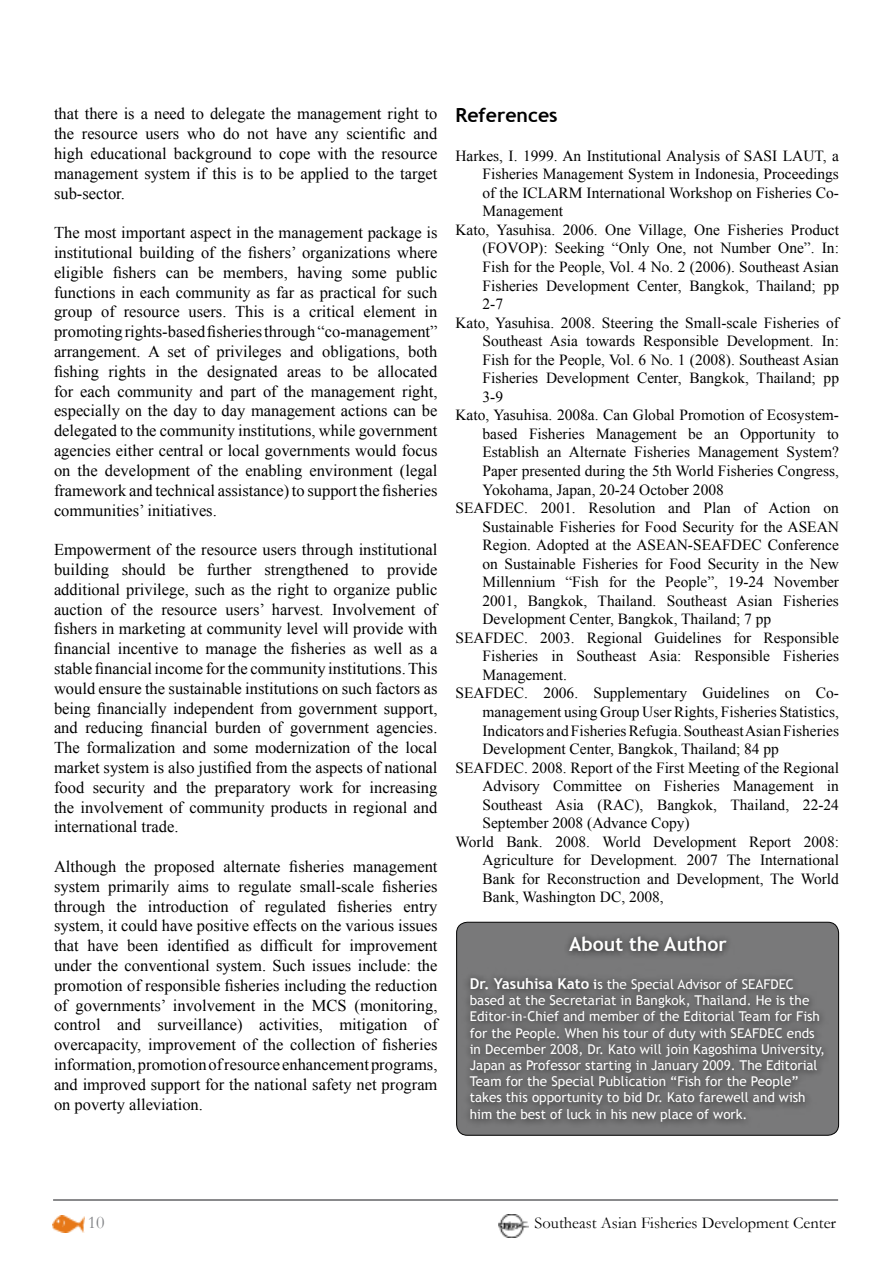
<style>
.page{position:relative;width:893px;height:1263px;background:#fff}
.page>*{position:absolute;margin:0;border:0;box-sizing:border-box;transform-origin:0 0}
.t1{font:700 19.5px "Trebuchet MS";color:#fff}
.t2{font:700 19.5px "Trebuchet MS";color:#000}
.t3{font:18px "Garamond";color:#808285}
.t4{font:16.5px/19.8px "Times New Roman";color:#000;text-align:justify}
.t5{font:16.5px "Garamond";color:#000}
.t6{font:15.45px "Times New Roman";color:#000}
.t7{font:13.5px/16.2px "Trebuchet MS";color:#fff}
.s1{font-weight:700;font-size:15px}
.s2{font-weight:700}
</style>
<div class="page">
<img style="left:53px;top:1216px;width:32px;height:16px">
<img style="left:498px;top:1215px;width:31px;height:22px">
<hr style="left:53px;top:1199px;width:785px;height:2px;background:#636466">
<div style="left:457px;top:922px;width:382px;height:213px;background:#79797a;border-radius:11px"></div>
<div style="left:456px;top:922px;width:383px;height:214px;border:1px solid #000;border-radius:11px"></div>
<div style="left:462px;top:929px;width:368px;height:199px;background:#000;opacity:.75"></div>
<p class="t4" style="left:54px;top:104px;width:385px">that there is a need to delegate the management right to the resource users who do not have any scientific and high educational background to cope with the resource management system if this is to be applied to the target sub-sector.</p>
<p class="t4" style="left:54px;top:223px;width:385px">The most important aspect in the management package is institutional building of the fishers’ organizations where eligible fishers can be members, having some public functions in each community as far as practical for such group of resource users. This is a critical element in promoting rights-based fisheries through “co-management” arrangement. A set of privileges and obligations, both fishing rights in the designated areas to be allocated for each community and part of the management right, especially on the day to day management actions can be delegated to the community institutions, while government agencies either central or local governments would focus on the development of the enabling environment (legal framework and technical assistance) to support the fisheries communities’ initiatives.</p>
<p class="t4" style="left:54px;top:539px;width:385px">Empowerment of the resource users through institutional building should be further strengthened to provide additional privilege, such as the right to organize public auction of the resource users’ harvest. Involvement of fishers in marketing at community level will provide with financial incentive to manage the fisheries as well as a stable financial income for the community institutions. This would ensure the sustainable institutions on such factors as being financially independent from government support, and reducing financial burden of government agencies.<br>The formalization and some modernization of the local market system is also justified from the aspects of national food security and the preparatory work for increasing the involvement of community products in regional and international trade.</p>
<p class="t4" style="left:54px;top:856px;width:385px">Although the proposed alternate fisheries management system primarily aims to regulate small-scale fisheries through the introduction of regulated fisheries entry system, it could have positive effects on the various issues that have been identified as difficult for improvement under the conventional system. Such issues include: the promotion of responsible fisheries including the reduction of governments’ involvement in the MCS (monitoring, control and surveillance) activities, mitigation of overcapacity, improvement of the collection of fisheries information, promotion of resource enhancement programs, and improved support for the national safety net program on poverty alleviation.</p>
<p class="t2" style="left:455px;top:103px;width:104px">References</p>
<p class="t6" style="left:455px;top:145px;width:385px">Harkes, I. 1999. An Institutional Analysis of SASI LAUT, a</p>
<p class="t6" style="left:482px;top:164px;width:358px">Fisheries Management System in Indonesia, Proceedings</p>
<p class="t6" style="left:482px;top:182px;width:358px">of the ICLARM International Workshop on Fisheries Co-</p>
<p class="t6" style="left:482px;top:201px;width:82px">Management</p>
<p class="t6" style="left:455px;top:219px;width:385px">Kato, Yasuhisa. 2006. One Village, One Fisheries Product</p>
<p class="t6" style="left:482px;top:238px;width:358px">(FOVOP): Seeking “Only One, not Number One”. In:</p>
<p class="t6" style="left:482px;top:256px;width:358px">Fish for the People, Vol. 4 No. 2 (2006). Southeast Asian</p>
<p class="t6" style="left:482px;top:275px;width:358px">Fisheries Development Center, Bangkok, Thailand; pp</p>
<p class="t6" style="left:482px;top:293px;width:22px">2-7</p>
<p class="t6" style="left:455px;top:312px;width:385px">Kato, Yasuhisa. 2008. Steering the Small-scale Fisheries of</p>
<p class="t6" style="left:482px;top:331px;width:358px">Southeast Asia towards Responsible Development. In:</p>
<p class="t6" style="left:482px;top:349px;width:358px">Fish for the People, Vol. 6 No. 1 (2008). Southeast Asian</p>
<p class="t6" style="left:482px;top:368px;width:358px">Fisheries Development Center, Bangkok, Thailand; pp</p>
<p class="t6" style="left:482px;top:386px;width:22px">3-9</p>
<p class="t6" style="left:455px;top:405px;width:385px">Kato, Yasuhisa. 2008a. Can Global Promotion of Ecosystem-</p>
<p class="t6" style="left:482px;top:423px;width:358px">based Fisheries Management be an Opportunity to</p>
<p class="t6" style="left:482px;top:442px;width:358px">Establish an Alternate Fisheries Management System?</p>
<p class="t6" style="left:482px;top:460px;width:358px">Paper presented during the 5th World Fisheries Congress,</p>
<p class="t6" style="left:482px;top:479px;width:243px">Yokohama, Japan, 20-24 October 2008</p>
<p class="t6" style="left:455px;top:497px;width:385px">SEAFDEC. 2001. Resolution and Plan of Action on</p>
<p class="t6" style="left:482px;top:516px;width:358px">Sustainable Fisheries for Food Security for the ASEAN</p>
<p class="t6" style="left:482px;top:534px;width:358px">Region. Adopted at the ASEAN-SEAFDEC Conference</p>
<p class="t6" style="left:482px;top:553px;width:358px">on Sustainable Fisheries for Food Security in the New</p>
<p class="t6" style="left:482px;top:572px;width:358px">Millennium “Fish for the People”, 19-24 November</p>
<p class="t6" style="left:482px;top:590px;width:358px">2001, Bangkok, Thailand. Southeast Asian Fisheries</p>
<p class="t6" style="left:482px;top:609px;width:290px">Development Center, Bangkok, Thailand; 7 pp</p>
<p class="t6" style="left:455px;top:627px;width:385px">SEAFDEC. 2003. Regional Guidelines for Responsible</p>
<p class="t6" style="left:482px;top:646px;width:358px">Fisheries in Southeast Asia: Responsible Fisheries</p>
<p class="t6" style="left:482px;top:664px;width:86px">Management.</p>
<p class="t6" style="left:455px;top:683px;width:385px">SEAFDEC. 2006. Supplementary Guidelines on Co-</p>
<p class="t6" style="left:482px;top:701px;width:358px">management using Group User Rights, Fisheries Statistics,</p>
<p class="t6" style="left:482px;top:720px;width:358px">Indicators and Fisheries Refugia. Southeast Asian Fisheries</p>
<p class="t6" style="left:482px;top:738px;width:298px">Development Center, Bangkok, Thailand; 84 pp</p>
<p class="t6" style="left:455px;top:757px;width:385px">SEAFDEC. 2008. Report of the First Meeting of the Regional</p>
<p class="t6" style="left:482px;top:776px;width:358px">Advisory Committee on Fisheries Management in</p>
<p class="t6" style="left:482px;top:794px;width:358px">Southeast Asia (RAC), Bangkok, Thailand, 22-24</p>
<p class="t6" style="left:482px;top:813px;width:209px">September 2008 (Advance Copy)</p>
<p class="t6" style="left:455px;top:831px;width:385px">World Bank. 2008. World Development Report 2008:</p>
<p class="t6" style="left:482px;top:850px;width:358px">Agriculture for Development. 2007 The International</p>
<p class="t6" style="left:482px;top:868px;width:358px">Bank for Reconstruction and Development, The World</p>
<p class="t6" style="left:482px;top:887px;width:183px">Bank, Washington DC, 2008,</p>
<p class="t1" style="left:569px;top:932px;width:159px">About the Author</p>
<p class="t7" style="left:470px;top:976px;width:357px"><span class="s1">Dr. Yasuhisa Kato</span> <span class="s2">i</span>s the Special Advisor of SEAFDEC based at the Secretariat in Bangkok, Thailand. He is the Editor-in-Chief and member of the Editorial Team for Fish for the People. When his tour of duty with SEAFDEC ends in December 2008, Dr. Kato will join Kagoshima University, Japan as Professor starting in January 2009. The Editorial Team for the Special Publication “Fish for the People” takes this opportunity to bid Dr. Kato farewell and wish him the best of luck in his new place of work.</p>
<p class="t3" style="left:88px;top:1210px;width:18px">10</p>
<p class="t5" style="left:535px;top:1211px;width:303px">Southeast Asian Fisheries Development Center</p>
</div>
